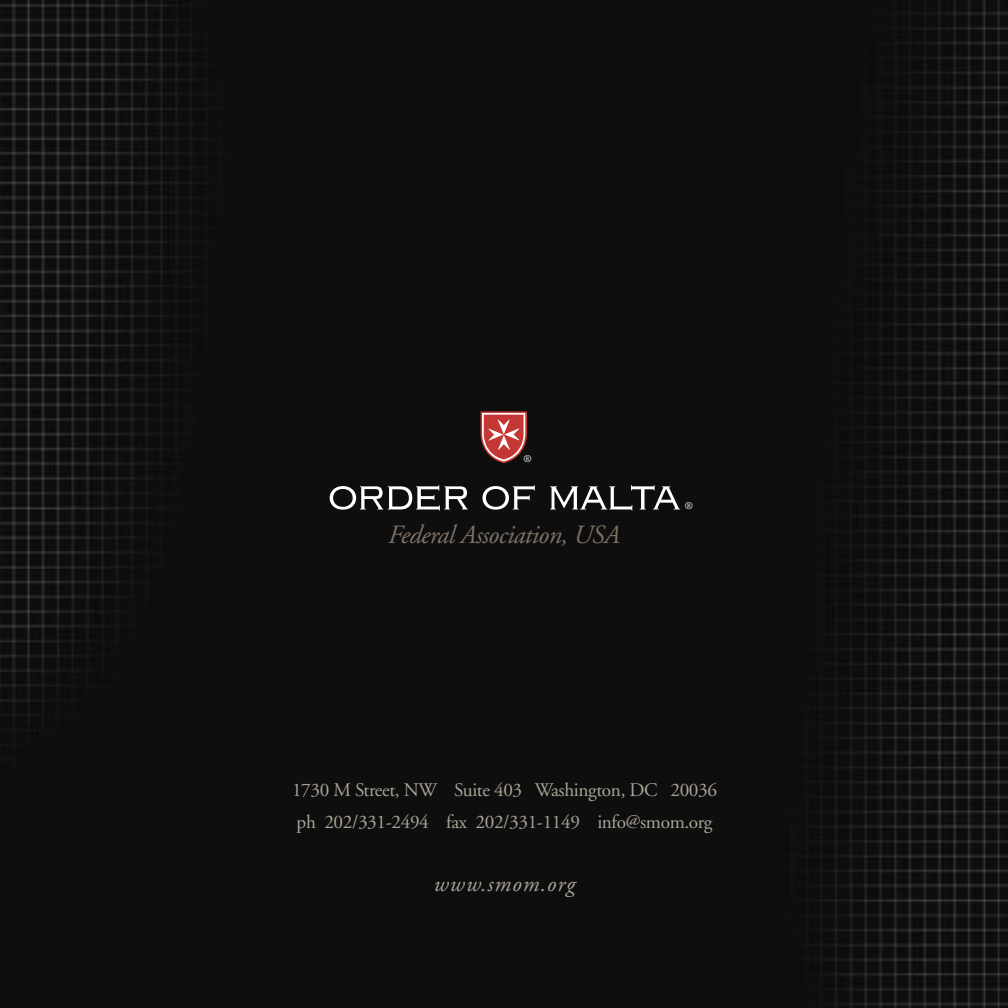
<style>
.page{position:relative;width:1008px;height:1008px;background:#fff}
.page>*{position:absolute;margin:0;border:0;box-sizing:border-box;transform-origin:0 0}
.t1{font:300 52.5px "Copperplate";letter-spacing:-.075em;color:#fff}
.t2{font:italic 26.25px "Adobe Garamond";letter-spacing:-.02em;color:#7f7267}
.t3{font:italic 22.75px "Adobe Garamond";letter-spacing:.05em;color:#aba497}
.t4{font:19.25px/31.5px "Adobe Garamond";letter-spacing:-.02em;color:#aba497}
.t5{font:10.33px "Adobe Garamond";color:#fff}
</style>
<div class="page">
<img style="left:0;top:0;width:1008px;height:1008px">
<svg style="left:481px;top:411px;width:46px;height:52px;background:#b55b59"></svg>
<p class="t5" style="left:524px;top:454px;width:10px">®</p>
<p class="t1" style="left:327px;top:462px;width:356px">order of malta</p>
<p class="t2" style="left:388px;top:520px;width:233px">Federal Association, USA</p>
<p class="t5" style="left:685px;top:501px;width:10px">®</p>
<p class="t4" style="left:292px;top:775px;width:426px">1730 M Street, NW Suite 403 Washington, DC 20036 ph 202/331-2494 fax 202/331-1149 info@smom.org</p>
<p class="t3" style="left:434px;top:871px;width:143px">www.smom.org</p>
</div>
